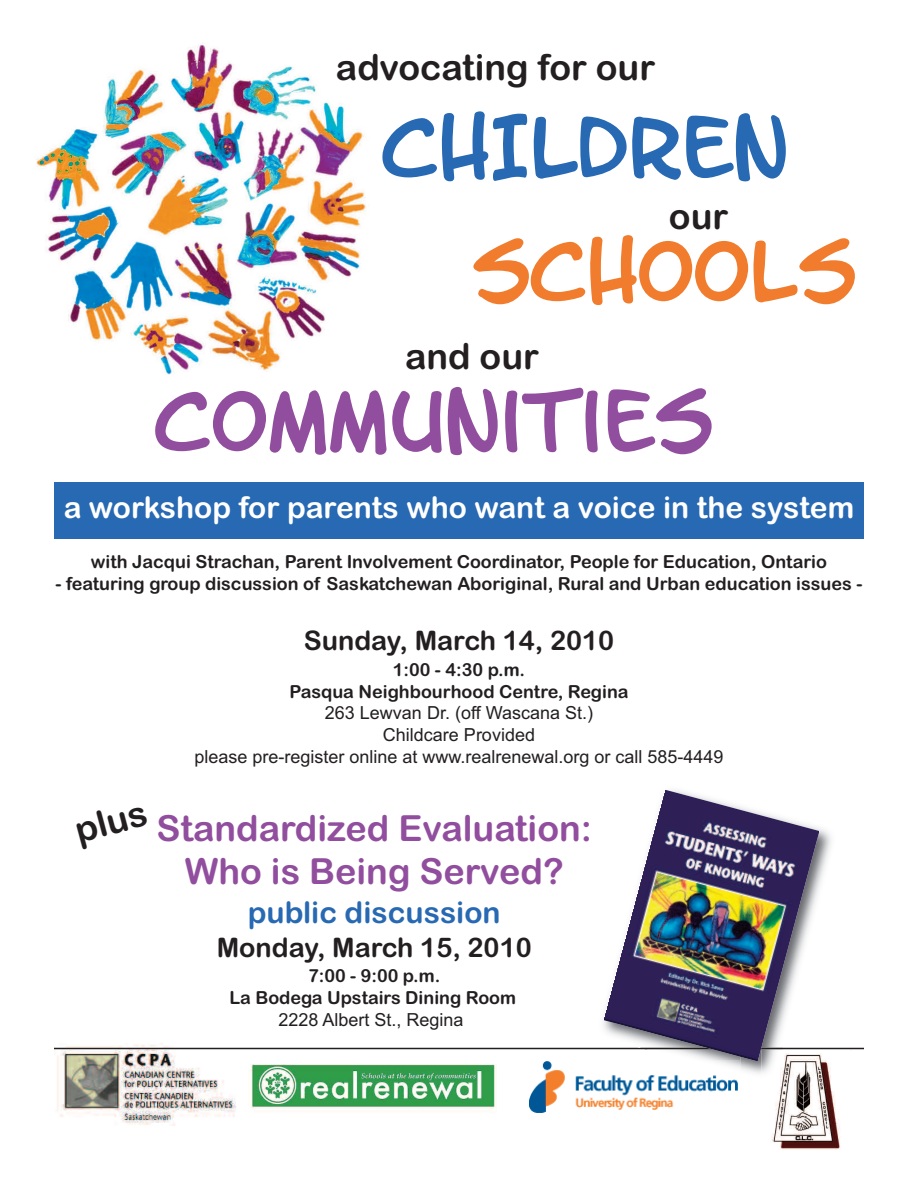
<style>
.page{position:relative;width:918px;height:1188px;background:#fff}
.page>*{position:absolute;margin:0;border:0;box-sizing:border-box;transform-origin:0 0}
.t1{font:72px "Letter O Matic";color:#924e9e}
.t2{font:72px "Letter O Matic";color:#2869b3}
.t3{font:72px "Letter O Matic";color:#f17c2d}
.t4{font:36px/43.2px "Arial Rounded MT Bold";color:#924e9e;text-align:center}
.t5{font:36px "Arial Rounded MT Bold";color:#231f20}
.t6{font:30px "Arial Rounded MT Bold";color:#fff}
.t7{font:30px "Arial Rounded MT Bold";color:#2869b3}
.t8{font:27px "Arial Rounded MT Bold";color:#231f20}
.t9{font:18px/21.6px "Arial Rounded MT Bold";color:#231f20;text-align:center}
.t10{font:18px/21.6px "Arial";color:#231f20;text-align:center}
</style>
<div class="page">
<img style="left:529px;top:1061px;width:209px;height:52px">
<img style="left:249px;top:1064px;width:248px;height:48px">
<img style="left:771px;top:1050px;width:81px;height:99px">
<img style="left:54px;top:1043px;width:194px;height:82px">
<hr style="left:54px;top:1048px;width:810px;height:1px;background:#231f20">
<img style="left:36px;top:43px;width:330px;height:332px">
<div style="left:54px;top:482px;width:810px;height:56px;background:#2869b3"></div>
<img style="left:594px;top:828px;width:248px;height:252px">
<img style="left:688px;top:1061px;width:52px;height:14px">
<img style="left:762px;top:1061px;width:21px;height:23px">
<img style="left:604px;top:790px;width:215px;height:271px">
<h2 class="t5" style="left:336px;top:47px;width:321px">advocating for our</h2>
<h1 class="t2" style="left:381px;top:122px;width:408px">CHILDREN</h1>
<h2 class="t5" style="left:669px;top:195px;width:61px">our</h2>
<h1 class="t3" style="left:470px;top:245px;width:387px">SCHOOLS</h1>
<h2 class="t5" style="left:405px;top:335px;width:135px">and our</h2>
<h1 class="t1" style="left:154px;top:395px;width:560px">COMMUNITIES</h1>
<h3 class="t6" style="left:64px;top:490px;width:792px">a workshop for parents who want a voice in the system</h3>
<p class="t9" style="left:91px;top:551px;width:738px">with Jacqui Strachan, Parent Involvement Coordinator, People for Education, Ontario</p>
<p class="t9" style="left:56px;top:573px;width:808px">- featuring group discussion of Saskatchewan Aboriginal, Rural and Urban education issues -</p>
<h3 class="t8" style="left:304px;top:625px;width:312px">Sunday, March 14, 2010</h3>
<p class="t9" style="left:289px;top:659px;width:341px">1:00 - 4:30 p.m.<br>Pasqua Neighbourhood Centre, Regina</p>
<p class="t10" style="left:194px;top:702px;width:531px">263 Lewvan Dr. (off Wascana St.)<br>Childcare Provided<br>please pre-register online at www.realrenewal.org or call 585-4449</p>
<h2 class="t5" style="left:70px;top:811px;width:75px;rotate:-15deg">plus</h2>
<h2 class="t4" style="left:156px;top:807px;width:437px">Standardized Evaluation:<br>Who is Being Served?</h2>
<h3 class="t7" style="left:248px;top:895px;width:254px">public discussion</h3>
<h3 class="t8" style="left:217px;top:931px;width:317px">Monday, March 15, 2010</h3>
<p class="t9" style="left:229px;top:965px;width:288px">7:00 - 9:00 p.m.<br>La Bodega Upstairs Dining Room</p>
<p class="t10" style="left:279px;top:1009px;width:187px">2228 Albert St., Regina</p>
</div>
